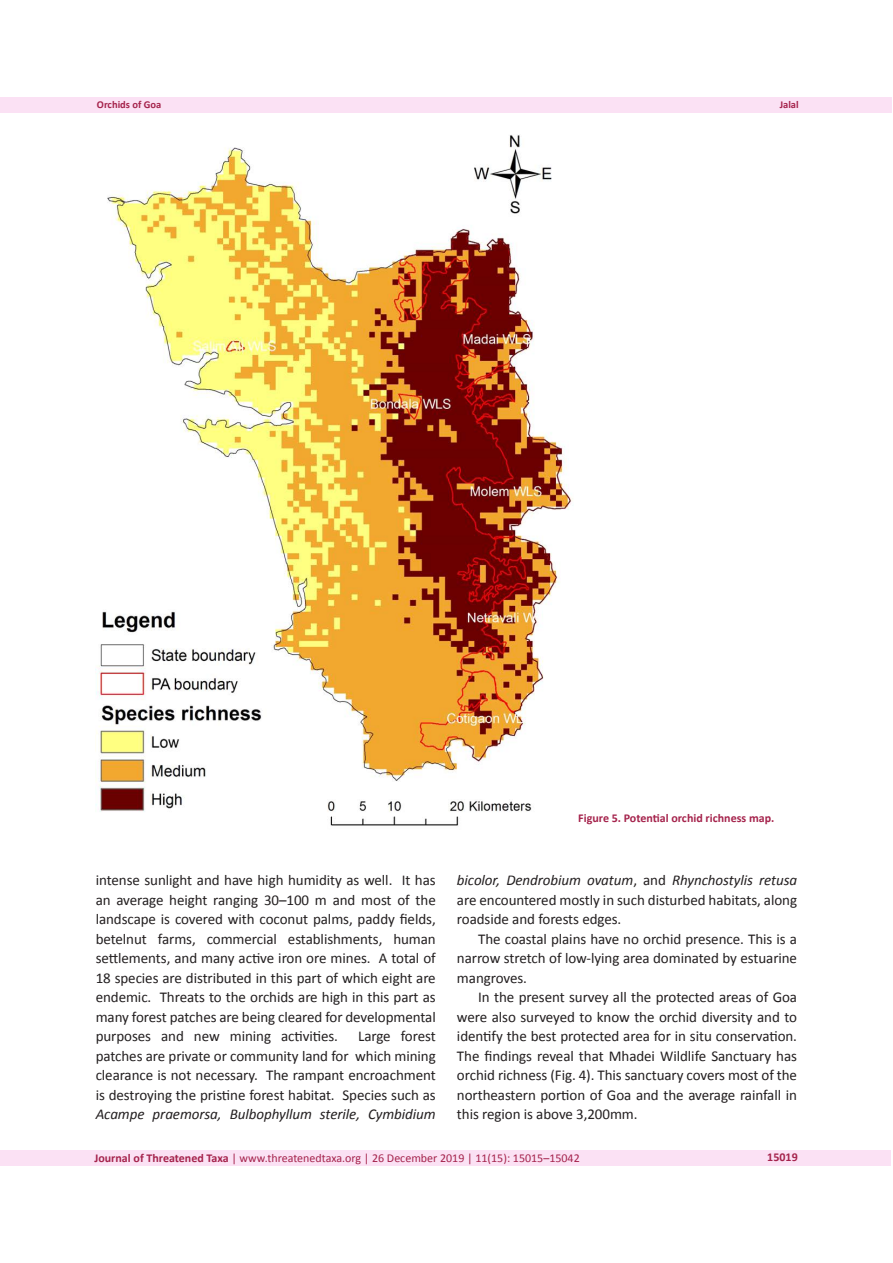
<style>
.page{position:relative;width:893px;height:1263px;background:#fff}
.page>*{position:absolute;margin:0;border:0;box-sizing:border-box;transform-origin:0 0}
.t1{font:15px/19.5px "Calibri";letter-spacing:-.005em;color:#231f20;text-align:justify}
.t2{font:12px "Calibri 2";color:#a5234c}
.t3{font:700 12px "Calibri";color:#a5234c}
.t4{font:10.5px "Calibri Bold 2";color:#a5234c}
.s1{font-style:italic}
.s2{font-family:"Calibri 2"}
.s3{font-family:"Calibri Bold 2"}
</style>
<div class="page">
<div style="left:1px;top:97px;width:891px;height:15px;background:#fbe1f4"></div>
<div style="left:0;top:1150px;width:891px;height:16px;background:#fbe1f4"></div>
<img style="left:96px;top:135px;width:477px;height:691px">
<p class="t4" style="left:97px;top:98px;width:66px">Orchids of Goa</p>
<p class="t4" style="left:780px;top:98px;width:20px">Jalal</p>
<p class="t1" style="left:96px;top:870px;width:342px">intense sunlight and have high humidity as well. It has an average height ranging 30–100 m and most of the landscape is covered with coconut palms, paddy fields, betelnut farms, commercial establishments, human settlements, and many active iron ore mines. A total of 18 species are distributed in this part of which eight are endemic. Threats to the orchids are high in this part as many forest patches are being cleared for developmental purposes and new mining activities.</p>
<p class="t1" style="left:96px;top:1026px;width:342px;text-indent:262px">Large forest patches are private or community land for which mining clearance is not necessary. The rampant encroachment is destroying the pristine forest habitat. Species such as <span class="s1">Acampe praemorsa, Bulbophyllum sterile, Cymbidium</span></p>
<p class="t3" style="left:578px;top:811px;width:197px">Figure 5. Potential orchid richness map.</p>
<p class="t1" style="left:457px;top:870px;width:342px"><span class="s1">bicolor, Dendrobium ovatum</span><span class="s2">, and</span> <span class="s1">Rhynchostylis retusa </span>are encountered mostly in such disturbed habitats, along roadside and forests edges.</p>
<p class="t1" style="left:457px;top:929px;width:342px;text-indent:21px">The coastal plains have no orchid presence. This is a narrow stretch of low-lying area dominated by estuarine mangroves.</p>
<p class="t1" style="left:457px;top:987px;width:342px;text-indent:21px">In the present survey all the protected areas of Goa were also surveyed to know the orchid diversity and to identify the best protected area for in situ conservation.<br>The findings reveal that Mhadei Wildlife Sanctuary has orchid richness (Fig. 4). This sanctuary covers most of the northeastern portion of Goa and the average rainfall in this region is above 3,200mm.</p>
<p class="t2" style="left:94px;top:1150px;width:487px"><span class="s3">Journal of Threatened Taxa</span> | www.threatenedtaxa.org | 26 December 2019 | 11(15): 15015–15042</p>
<p class="t3" style="left:767px;top:1149px;width:32px">15019</p>
</div>
